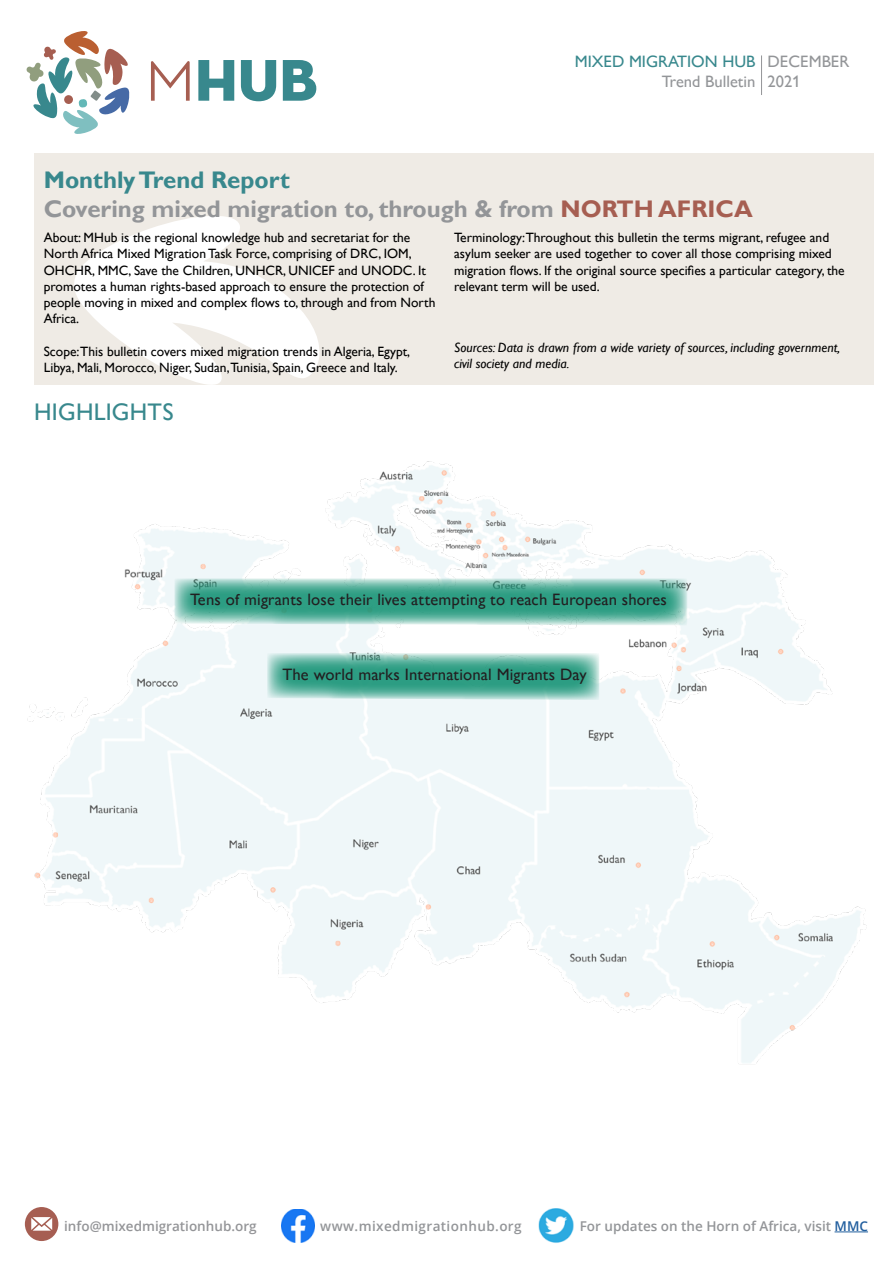
<style>
.page{position:relative;width:893px;height:1263px;background:#fff}
.page>*{position:absolute;margin:0;border:0;box-sizing:border-box;transform-origin:0 0}
.t1{font:700 24px/28.8px "Gill Sans";color:#939598}
.t2{font:500 24px "Gill Sans Nova";letter-spacing:.01em;color:#38888d}
.t3{font:500 16.5px "Gill Sans Nova";letter-spacing:.01em;color:#221f21}
.t4{font:500 16.5px/19.8px "Gill Sans Nova";color:#939598}
.t5{font:500 16.5px "Gill Sans Nova";color:#38888d}
.t6{font:13.5px/16.2px "Gill Sans";color:#000}
.t7{font:italic 13.5px/16.2px "Gill Sans";color:#000}
.t8{font:600 13.5px "Open Sans";color:#939598}
.t9{font:600 13.5px "Open Sans";color:#949598}
.t10{font:600 13.5px "Open Sans";letter-spacing:.03em;color:#939598}
.s1{color:#38888d}
.s2{color:#a65e51}
.s3{color:#215e9e}
</style>
<div class="page">
<img style="left:27px;top:461px;width:840px;height:603px">
<div style="left:34px;top:154px;width:840px;height:231px;background:#efebe5"></div>
<svg style="left:74px;top:216px;width:246px;height:169px;fill:#fff"></svg>
<svg style="left:26px;top:31px;width:103px;height:103px"></svg>
<div style="left:64px;top:95px;width:9px;height:9px;background:#a65e51;border-radius:50%"></div>
<svg style="left:198px;top:60px;width:36px;height:41px"></svg>
<svg style="left:241px;top:60px;width:35px;height:41px"></svg>
<svg style="left:283px;top:60px;width:33px;height:41px"></svg>
<svg style="left:151px;top:61px;width:39px;height:40px"></svg>
<hr style="left:834px;top:1231px;width:34px;height:1px;background:#215e9e">
<hr style="left:761px;top:55px;width:1px;height:40px;background:#939598">
<svg style="left:174px;top:578px;width:513px;height:48px;background:#64b6a3"></svg>
<svg style="left:267px;top:653px;width:332px;height:47px;background:#61b5a2"></svg>
<img style="left:538px;top:1208px;width:36px;height:35px">
<img style="left:281px;top:1209px;width:34px;height:33px">
<div style="left:25px;top:1207px;width:33px;height:34px;background:#a65e52;border-radius:50%"></div>
<svg style="left:31px;top:1217px;width:21px;height:14px"></svg>
<p class="t5" style="left:575px;top:52px;width:182px">MIXED MIGRATION HUB</p>
<p class="t4" style="left:662px;top:72px;width:95px">Trend Bulletin</p>
<p class="t4" style="left:767px;top:52px;width:83px">DECEMBER<br>2021</p>
<h1 class="t1" style="left:44px;top:166px;width:710px"><span class="s1">Monthly Trend Report<br></span>Covering mixed migration to, through &amp; from <span class="s2">NORTH AFRICA</span></h1>
<p class="t6" style="left:44px;top:230px;width:393px">About: MHub is the regional knowledge hub and secretariat for the North Africa Mixed Migration Task Force, comprising of DRC, IOM, OHCHR, MMC, Save the Children, UNHCR, UNICEF and UNODC. It promotes a human rights-based approach to ensure the protection of people moving in mixed and complex flows to, through and from North Africa.</p>
<p class="t6" style="left:44px;top:343px;width:368px">Scope:This bulletin covers mixed migration trends in Algeria, Egypt,<br>Libya, Mali, Morocco, Niger, Sudan,Tunisia, Spain, Greece and Italy.</p>
<h1 class="t2" style="left:34px;top:398px;width:141px">HIGHLIGHTS</h1>
<p class="t6" style="left:454px;top:230px;width:392px">Terminology:Throughout this bulletin the terms migrant, refugee and asylum seeker are used together to cover all those comprising mixed migration flows. If the original source specifies a particular category, the relevant term will be used.</p>
<p class="t7" style="left:454px;top:340px;width:387px">Sources: Data is drawn from a wide variety of sources, including government, civil society and media.</p>
<p class="t3" style="left:190px;top:589px;width:478px">Tens of migrants lose their lives attempting to reach European shores</p>
<p class="t3" style="left:283px;top:664px;width:306px">The world marks International Migrants Day</p>
<p class="t9" style="left:64px;top:1216px;width:194px">info@mixedmigrationhub.org</p>
<p class="t10" style="left:320px;top:1216px;width:203px">www.mixedmigrationhub.org</p>
<p class="t8" style="left:580px;top:1217px;width:290px">For updates on the Horn of Africa, visit <span class="s3">MMC</span></p>
</div>
